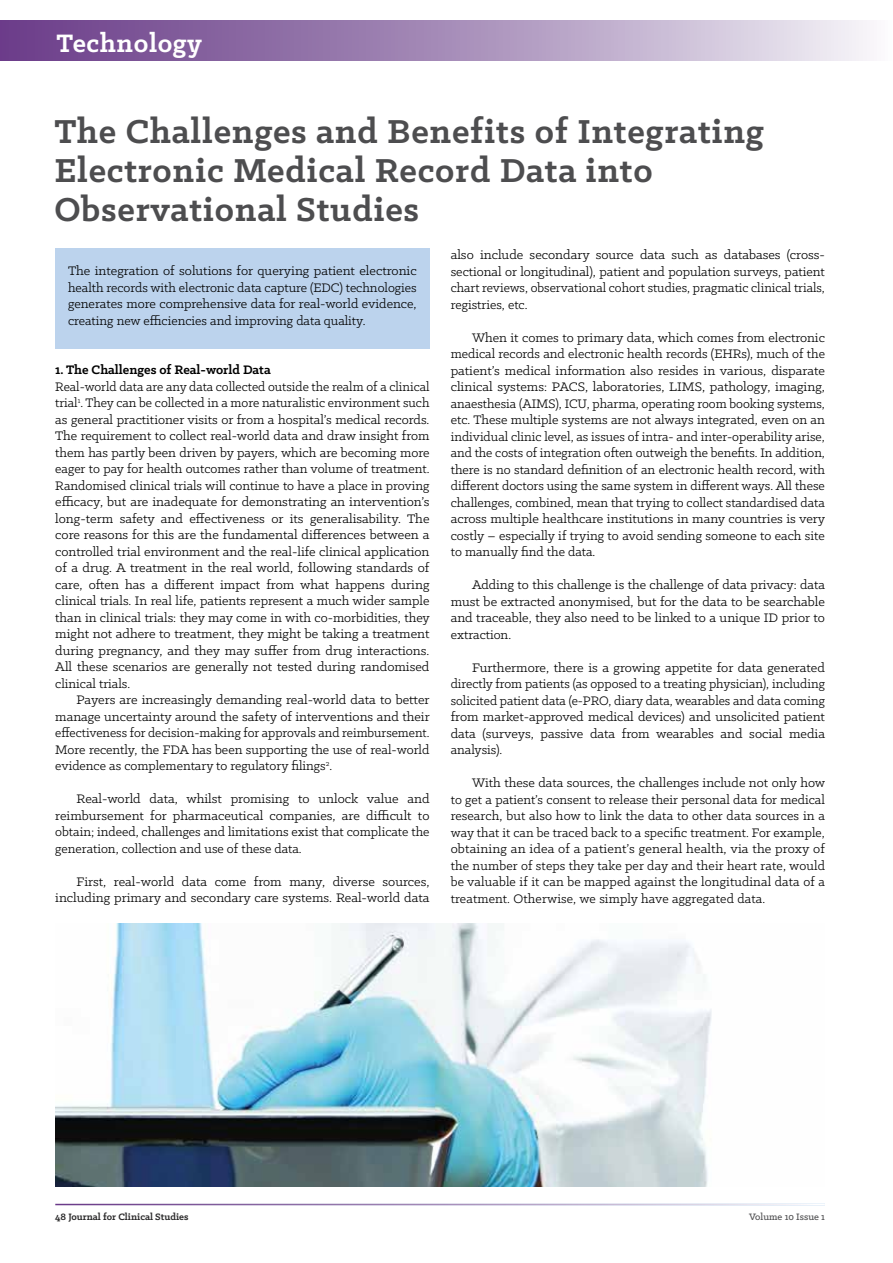
<style>
.page{position:relative;width:893px;height:1263px;background:#fff}
.page>*{position:absolute;margin:0;border:0;box-sizing:border-box;transform-origin:0 0}
.t1{font:700 37.5px/39px "Klinic Slab";letter-spacing:.02em;color:#4d4d4f}
.t2{font:700 28.5px "Klinic Slab";letter-spacing:.02em;color:#fff}
.t3{font:13.95px/16.5px "Klinic Slab";color:#000;text-align:justify}
.t4{font:700 13.95px "Klinic Slab";color:#000}
.t5{font:700 10.5px "Klinic Slab";color:#292829}
.t6{font:500 10.5px "Klinic Slab";color:#4d4d4f}
</style>
<div class="page">
<div style="left:55px;top:248px;width:374px;height:101px;background:#bcd3ed"></div>
<div style="left:0;top:20px;width:893px;height:41px;background:linear-gradient(to right,#643483,#f1f0f5)"></div>
<img style="left:55px;top:924px;width:657px;height:262px">
<h2 class="t2" style="left:57px;top:24px;width:147px">Technology</h2>
<h1 class="t1" style="left:54px;top:111px;width:711px">The Challenges and Benefits of Integrating<br>Electronic Medical Record Data into<br>Observational Studies</h1>
<p class="t3" style="left:68px;top:262px;width:350px">The integration of solutions for querying patient electronic health records with electronic data capture (EDC) technologies generates more comprehensive data for real-world evidence, creating new efficiencies and improving data quality.</p>
<p class="t4" style="left:55px;top:361px;width:217px">1. The Challenges of Real-world Data</p>
<p class="t3" style="left:55px;top:378px;width:376px">Real-world data are any data collected outside the realm of a clinical trial<sup>1</sup>. They can be collected in a more naturalistic environment such as general practitioner visits or from a hospital’s medical records.<br>The requirement to collect real-world data and draw insight from them has partly been driven by payers, which are becoming more eager to pay for health outcomes rather than volume of treatment.<br>Randomised clinical trials will continue to have a place in proving efficacy, but are inadequate for demonstrating an intervention’s long-term safety and effectiveness or its generalisability. The core reasons for this are the fundamental differences between a controlled trial environment and the real-life clinical application of a drug. A treatment in the real world, following standards of care, often has a different impact from what happens during clinical trials. In real life, patients represent a much wider sample than in clinical trials: they may come in with co-morbidities, they might not adhere to treatment, they might be taking a treatment during pregnancy, and they may suffer from drug interactions.<br>All these scenarios are generally not tested during randomised clinical trials.</p>
<p class="t3" style="left:55px;top:691px;width:376px;text-indent:21px">Payers are increasingly demanding real-world data to better manage uncertainty around the safety of interventions and their effectiveness for decision-making for approvals and reimbursement.<br>More recently, the FDA has been supporting the use of real-world evidence as complementary to regulatory filings<sup>2</sup>.</p>
<p class="t3" style="left:55px;top:790px;width:376px;text-indent:21px">Real-world data, whilst promising to unlock value and reimbursement for pharmaceutical companies, are difficult to obtain; indeed, challenges and limitations exist that complicate the generation, collection and use of these data.</p>
<p class="t3" style="left:55px;top:873px;width:376px;text-align:right">First, real-world data come from many, diverse sources, including primary and secondary care systems. Real-world data</p>
<p class="t3" style="left:451px;top:246px;width:376px">also include secondary source data such as databases (cross&shy;sectional or longitudinal), patient and population surveys, patient chart reviews, observational cohort studies, pragmatic clinical trials, registries, etc.</p>
<p class="t3" style="left:451px;top:329px;width:376px;text-indent:21px">When it comes to primary data, which comes from electronic medical records and electronic health records (EHRs), much of the patient’s medical information also resides in various, disparate clinical systems: PACS, laboratories, LIMS, pathology, imaging, anaesthesia (AIMS), ICU, pharma, operating room booking systems, etc. These multiple systems are not always integrated, even on an individual clinic level, as issues of intra- and inter-operability arise, and the costs of integration often outweigh the benefits. In addition, there is no standard definition of an electronic health record, with different doctors using the same system in different ways. All these challenges, combined, mean that trying to collect standardised data across multiple healthcare institutions in many countries is very costly – especially if trying to avoid sending someone to each site to manually find the data.</p>
<p class="t3" style="left:451px;top:576px;width:376px;text-indent:21px">Adding to this challenge is the challenge of data privacy: data must be extracted anonymised, but for the data to be searchable and traceable, they also need to be linked to a unique ID prior to extraction.</p>
<p class="t3" style="left:451px;top:659px;width:376px;text-indent:21px">Furthermore, there is a growing appetite for data generated directly from patients (as opposed to a treating physician), including solicited patient data (e-PRO, diary data, wearables and data coming from market-approved medical devices) and unsolicited patient data (surveys, passive data from wearables and social media analysis).</p>
<p class="t3" style="left:451px;top:774px;width:376px;text-indent:21px">With these data sources, the challenges include not only how to get a patient’s consent to release their personal data for medical research, but also how to link the data to other data sources in a way that it can be traced back to a specific treatment. For example, obtaining an idea of a patient’s general health, via the proxy of the number of steps they take per day and their heart rate, would be valuable if it can be mapped against the longitudinal data of a treatment. Otherwise, we simply have aggregated data.</p>
<p class="t5" style="left:55px;top:1210px;width:135px">48 Journal for Clinical Studies</p>
<p class="t6" style="left:749px;top:1210px;width:77px">Volume 10 Issue 1</p>
</div>
